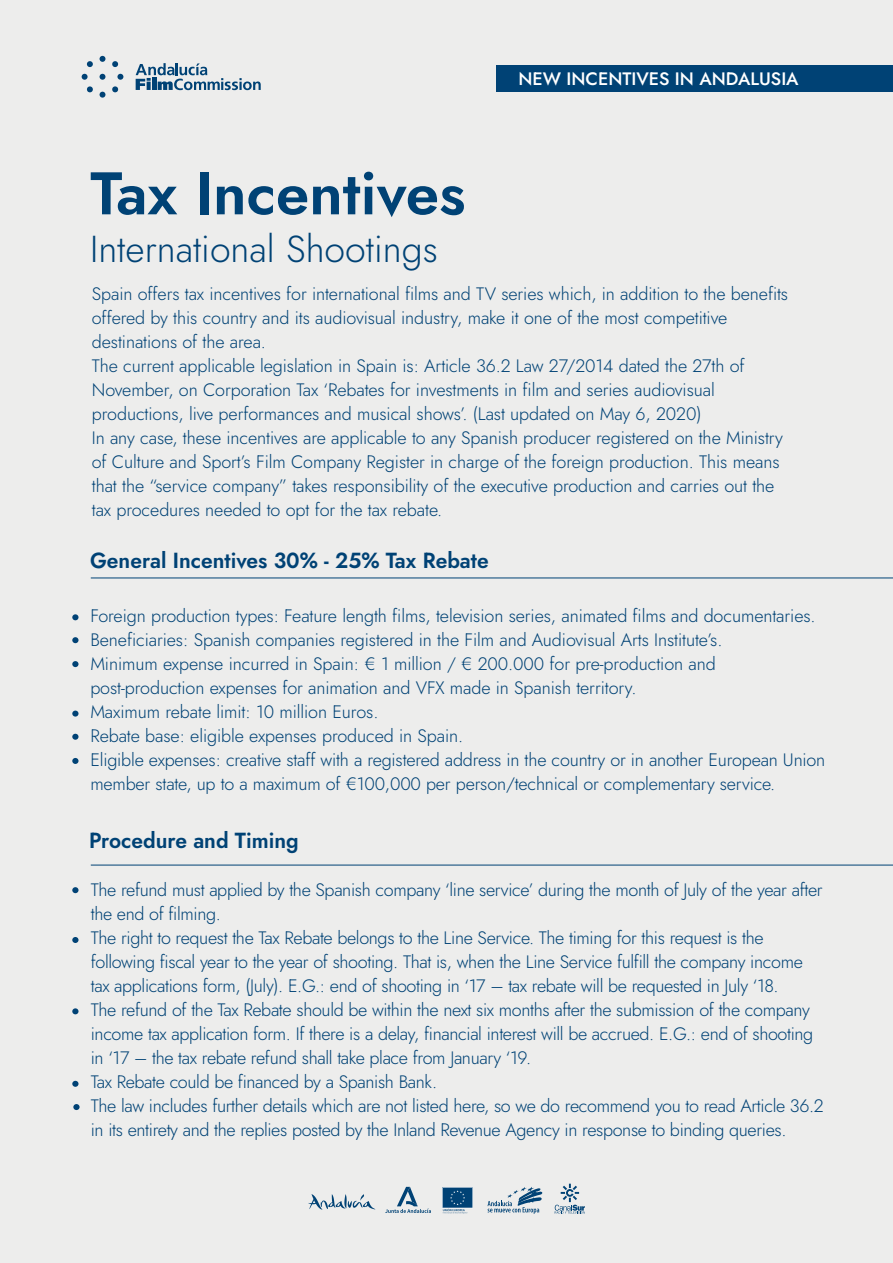
<style>
.page{position:relative;width:893px;height:1263px;background:#ededec}
.page>*{position:absolute;margin:0;border:0;box-sizing:border-box;transform-origin:0 0}
.t1{font:600 60px "Jost";color:#004275}
.t2{font:300 37.5px "Jost";color:#004275}
.t3{font:600 21.9px "Jost";color:#004275;scale:.96 1}
.t4{font:300 18px/24px "Jost";letter-spacing:-.005em;color:#004275}
.t5{font:500 18px "Jost";color:#fff}
</style>
<div class="page">
<hr style="left:91px;top:578px;width:802px;height:1px;background:#004275">
<hr style="left:91px;top:865px;width:802px;height:1px;background:#004275">
<div style="left:72px;top:614px;width:7px;height:6px;background:#004275;border-radius:50%"></div>
<div style="left:72px;top:637px;width:7px;height:6px;background:#004275;border-radius:50%"></div>
<div style="left:72px;top:661px;width:7px;height:6px;background:#004275;border-radius:50%"></div>
<svg style="left:72px;top:710px;width:7px;height:7px"></svg>
<div style="left:72px;top:734px;width:7px;height:6px;background:#004275;border-radius:50%"></div>
<div style="left:72px;top:758px;width:7px;height:6px;background:#004275;border-radius:50%"></div>
<div style="left:72px;top:887px;width:7px;height:6px;background:#004275;border-radius:50%"></div>
<div style="left:72px;top:937px;width:7px;height:6px;background:#004275;border-radius:50%"></div>
<div style="left:72px;top:1008px;width:7px;height:6px;background:#004275;border-radius:50%"></div>
<div style="left:72px;top:1081px;width:7px;height:6px;background:#004275;border-radius:50%"></div>
<div style="left:73px;top:1104px;width:7px;height:6px;background:#004275;border-radius:50%"></div>
<div style="left:496px;top:65px;width:397px;height:27px;background:#004275"></div>
<svg style="left:308px;top:1194px;width:68px;height:16px"></svg>
<svg style="left:555px;top:1184px;width:30px;height:29px"></svg>
<svg style="left:487px;top:1187px;width:56px;height:27px"></svg>
<svg style="left:442px;top:1187px;width:31px;height:26px"></svg>
<svg style="left:385px;top:1187px;width:46px;height:26px"></svg>
<svg style="left:100px;top:56px;width:5px;height:6px"></svg>
<svg style="left:87px;top:61px;width:6px;height:6px"></svg>
<svg style="left:82px;top:74px;width:6px;height:6px"></svg>
<svg style="left:87px;top:86px;width:6px;height:7px"></svg>
<svg style="left:100px;top:92px;width:5px;height:6px"></svg>
<svg style="left:112px;top:86px;width:6px;height:7px"></svg>
<svg style="left:117px;top:74px;width:6px;height:6px"></svg>
<svg style="left:100px;top:74px;width:5px;height:6px"></svg>
<svg style="left:112px;top:61px;width:6px;height:6px"></svg>
<svg style="left:136px;top:63px;width:125px;height:27px"></svg>
<h1 class="t1" style="left:90px;top:150px;width:377px">Tax Incentives</h1>
<h2 class="t2" style="left:90px;top:222px;width:349px">International Shootings</h2>
<p class="t5" style="left:518px;top:66px;width:282px">NEW INCENTIVES IN ANDALUSIA</p>
<p class="t4" style="left:92px;top:282px;width:698px">Spain offers tax incentives for international films and TV series which, in addition to the benefits offered by this country and its audiovisual industry, make it one of the most competitive destinations of the area.<br>The current applicable legislation in Spain is: Article 36.2 Law 27/2014 dated the 27th of November, on Corporation Tax ‘Rebates for investments in film and series audiovisual productions, live performances and musical shows’. (Last updated on May 6, 2020)<br>In any case, these incentives are applicable to any Spanish producer registered on the Ministry of Culture and Sport’s Film Company Register in charge of the foreign production. This means that the “service company” takes responsibility of the executive production and carries out the tax procedures needed to opt for the tax rebate.</p>
<p class="t3" style="left:90px;top:545px;width:417px">General Incentives 30% - 25% Tax Rebate</p>
<p class="t4" style="left:90px;top:603px;width:736px">Foreign production types: Feature length films, television series, animated films and documentaries.<br>Beneficiaries: Spanish companies registered in the Film and Audiovisual Arts Institute’s.<br>Minimum expense incurred in Spain: € 1 million / € 200.000 for pre-production and post-production expenses for animation and VFX made in Spanish territory.<br>Maximum rebate limit: 10 million Euros.<br>Rebate base: eligible expenses produced in Spain.<br>Eligible expenses: creative staff with a registered address in the country or in another European Union member state, up to a maximum of €100,000 per person/technical or complementary service.</p>
<p class="t3" style="left:89px;top:825px;width:220px">Procedure and Timing</p>
<p class="t4" style="left:91px;top:878px;width:734px">The refund must applied by the Spanish company ‘line service’ during the month of July of the year after the end of filming.<br>The right to request the Tax Rebate belongs to the Line Service. The timing for this request is the following fiscal year to the year of shooting. That is, when the Line Service fulfill the company income tax applications form, (July). E.G.: end of shooting in ‘17 – tax rebate will be requested in July ‘18.<br>The refund of the Tax Rebate should be within the next six months after the submission of the company income tax application form. If there is a delay, financial interest will be accrued. E.G.: end of shooting in ‘17 – the tax rebate refund shall take place from January ‘19.<br>Tax Rebate could be financed by a Spanish Bank.<br>The law includes further details which are not listed here, so we do recommend you to read Article 36.2 in its entirety and the replies posted by the Inland Revenue Agency in response to binding queries.</p>
</div>
